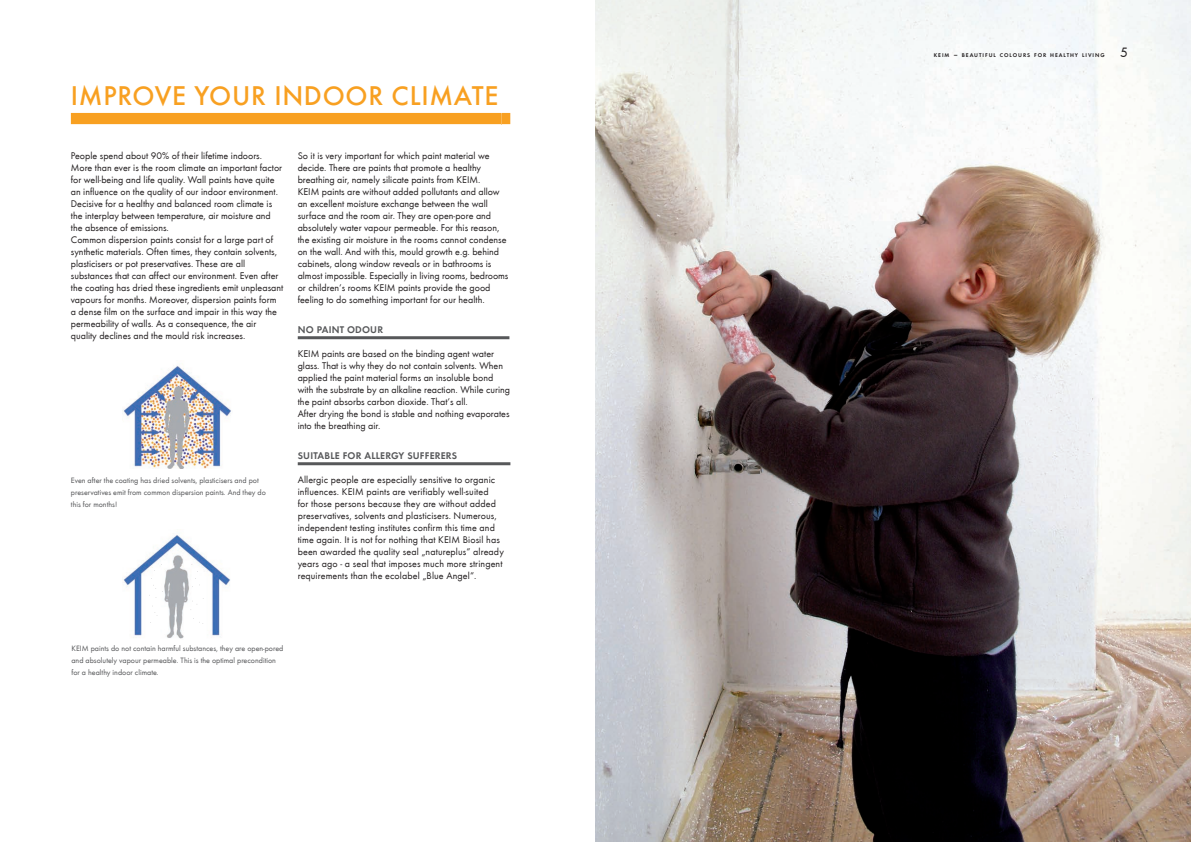
<style>
.page{position:relative;width:1191px;height:842px;background:#fff}
.page>*{position:absolute;margin:0;border:0;box-sizing:border-box;transform-origin:0 0}
.t1{font:500 28px "Futura T";letter-spacing:.025em;color:#f8a021}
.t2{font:14px "Futura T Boo";color:#231f20}
.t3{font:10px/12px "Futura T Boo";color:#231f20}
.t4{font:10px "Futura T Dem";letter-spacing:.02em;color:#57585a}
.t5{font:8px/12px "Futura T Boo";color:#57585a}
.t6{font:5.6px "Futura T Dem";letter-spacing:.17em;color:#231f20}
.s1{font-size:8px}
</style>
<div class="page">
<img style="left:595px;top:0;width:596px;height:842px">
<div style="left:71px;top:113px;width:430px;height:11px;background:#f8a021"></div>
<svg style="left:501px;top:113px;width:1px;height:12px"></svg>
<div style="left:502px;top:113px;width:8px;height:11px;background:#f8a021"></div>
<hr style="left:298px;top:336px;width:211px;height:3px;background:#57585a">
<hr style="left:298px;top:462px;width:212px;height:3px;background:#57585a">
<img style="left:123px;top:365px;width:108px;height:104px">
<img style="left:123px;top:535px;width:107px;height:104px">
<svg style="left:152px;top:606px;width:6px;height:10px"></svg>
<svg style="left:193px;top:618px;width:11px;height:6px"></svg>
<svg style="left:191px;top:598px;width:13px;height:12px"></svg>
<svg style="left:149px;top:585px;width:14px;height:13px"></svg>
<h1 class="t1" style="left:71px;top:79px;width:429px">IMPROVE YOUR INDOOR CLIMATE</h1>
<p class="t3" style="left:71px;top:149px;width:214px">People spend about 90% of their lifetime indoors.<br>More than ever is the room climate an important factor for well-being and life quality. Wall paints have quite an influence on the quality of our indoor environment.<br>Decisive for a healthy and balanced room climate is the interplay between temperature, air moisture and the absence of emissions.<br>Common dispersion paints consist for a large part of synthetic materials. Often times, they contain solvents, plasticisers or pot preservatives. These are all substances that can affect our environment. Even after the coating has dried these ingredients emit unpleasant vapours for months. Moreover, dispersion paints form a dense film on the surface and impair in this way the permeability of walls. As a consequence, the air quality declines and the mould risk increases.</p>
<p class="t3" style="left:298px;top:149px;width:212px">So it is very important for which paint material we decide. There are paints that promote a healthy breathing air, namely silicate paints from KEIM.<br>KEIM paints are without added pollutants and allow an excellent moisture exchange between the wall surface and the room air. They are open-pore and absolutely water vapour permeable. For this reason, the existing air moisture in the rooms cannot condense on the wall. And with this, mould growth e.g. behind cabinets, along window reveals or in bathrooms is almost impossible. Especially in living rooms, bedrooms or children‘s rooms KEIM paints provide the good feeling to do something important for our health.</p>
<p class="t4" style="left:298px;top:323px;width:87px">NO PAINT ODOUR</p>
<p class="t3" style="left:298px;top:347px;width:214px">KEIM paints are based on the binding agent water glass. That is why they do not contain solvents. When applied the paint material forms an insoluble bond with the substrate by an alkaline reaction. While curing the paint absorbs carbon dioxide. That‘s all.<br>After drying the bond is stable and nothing evaporates into the breathing air.</p>
<p class="t5" style="left:71px;top:474px;width:196px">Even after the coating has dried solvents, plasticisers and pot preservatives emit from common dispersion paints. And they do this for months!</p>
<p class="t4" style="left:298px;top:449px;width:161px">SUITABLE FOR ALLERGY SUFFERERS</p>
<p class="t3" style="left:298px;top:473px;width:208px">Allergic people are especially sensitive to organic influences. KEIM paints are verifiably well-suited<br>for those persons because they are without added preservatives, solvents and plasticisers. Numerous, independent testing institutes confirm this time and time again. It is not for nothing that KEIM Biosil has been awarded the quality seal „natureplus“ already years ago - a seal that imposes much more stringent requirements than the ecolabel „Blue Angel“.</p>
<p class="t5" style="left:71px;top:642px;width:213px">KEIM paints do not contain harmful substances, they are open-pored and absolutely vapour permeable. This is the optimal precondition for a healthy indoor climate.</p>
<p class="t6" style="left:933px;top:52px;width:172px">KEIM <span class="s1">–</span> BEAUTIFUL COLOURS FOR HEALTHY LIVING</p>
<h2 class="t2" style="left:1120px;top:44px;width:9px">5</h2>
</div>
